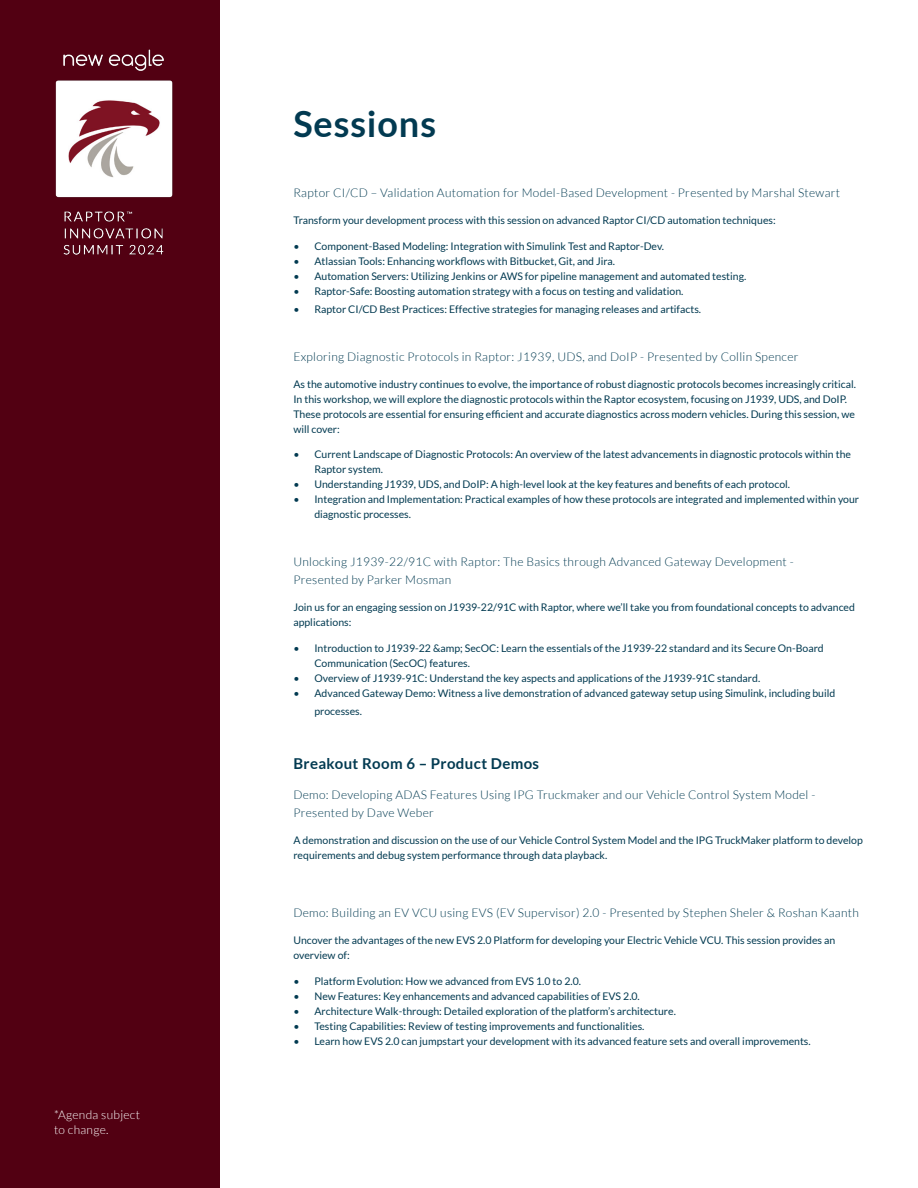
<style>
.page{position:relative;width:918px;height:1188px;background:#fff}
.page>*{position:absolute;margin:0;border:0;box-sizing:border-box;transform-origin:0 0}
.t1{font:700 36px "Lato";letter-spacing:.025em;color:#023a51}
.t2{font:700 15px "Lato";letter-spacing:.025em;color:#023a51}
.t3{font:300 12px/18px "Lato";letter-spacing:.025em;color:#023a51}
.t4{font:300 12px/15px "Lato";letter-spacing:.025em;color:#fff}
.t5{font:10.5px/15px "Lato";color:#023a51}
</style>
<div class="page">
<div style="left:0;top:0;width:220px;height:1188px;background:#520012"></div>
<img style="left:55px;top:49px;width:118px;height:206px">
<p class="t4" style="left:54px;top:1107px;width:87px">*Agenda subject to change.</p>
<h1 class="t1" style="left:293px;top:103px;width:144px">Sessions</h1>
<p class="t3" style="left:293px;top:184px;width:548px">Raptor CI/CD – Validation Automation for Model-Based Development - Presented by Marshal Stewart</p>
<p class="t5" style="left:293px;top:213px;width:484px">Transform your development process with this session on advanced Raptor CI/CD automation techniques:</p>
<p class="t5" style="left:293px;top:238px;width:372px">• Component-Based Modeling: Integration with Simulink Test and Raptor-Dev.</p>
<p class="t5" style="left:293px;top:253px;width:323px">• Atlassian Tools: Enhancing workflows with Bitbucket, Git, and Jira.</p>
<p class="t5" style="left:293px;top:268px;width:454px">• Automation Servers: Utilizing Jenkins or AWS for pipeline management and automated testing.</p>
<p class="t5" style="left:293px;top:283px;width:392px">• Raptor-Safe: Boosting automation strategy with a focus on testing and validation.</p>
<p class="t5" style="left:293px;top:301px;width:409px">• Raptor CI/CD Best Practices: Effective strategies for managing releases and artifacts.</p>
<p class="t3" style="left:293px;top:347px;width:507px">Exploring Diagnostic Protocols in Raptor: J1939, UDS, and DoIP - Presented by Collin Spencer</p>
<p class="t5" style="left:293px;top:376px;width:564px">As the automotive industry continues to evolve, the importance of robust diagnostic protocols becomes increasingly critical.<br>In this workshop, we will explore the diagnostic protocols within the Raptor ecosystem, focusing on J1939, UDS, and DoIP.<br>These protocols are essential for ensuring efficient and accurate diagnostics across modern vehicles. During this session, we will cover:</p>
<p class="t5" style="left:314px;top:447px;width:538px;text-indent:-21px">• Current Landscape of Diagnostic Protocols: An overview of the latest advancements in diagnostic protocols within the<br>Raptor system.</p>
<p class="t5" style="left:293px;top:477px;width:498px">• Understanding J1939, UDS, and DoIP: A high-level look at the key features and benefits of each protocol.</p>
<p class="t5" style="left:314px;top:492px;width:546px;text-indent:-21px">• Integration and Implementation: Practical examples of how these protocols are integrated and implemented within your diagnostic processes.</p>
<p class="t3" style="left:293px;top:553px;width:502px">Unlocking J1939-22/91C with Raptor: The Basics through Advanced Gateway Development -<br>Presented by Parker Mosman</p>
<p class="t5" style="left:293px;top:600px;width:563px">Join us for an engaging session on J1939-22/91C with Raptor, where we’ll take you from foundational concepts to advanced applications:</p>
<p class="t5" style="left:314px;top:640px;width:511px;text-indent:-21px">• Introduction to J1939-22 &amp;amp; SecOC: Learn the essentials of the J1939-22 standard and its Secure On-Board<br>Communication (SecOC) features.</p>
<p class="t5" style="left:293px;top:670px;width:468px">• Overview of J1939-91C: Understand the key aspects and applications of the J1939-91C standard.</p>
<p class="t5" style="left:314px;top:684px;width:522px;line-height:18px;text-indent:-21px">• Advanced Gateway Demo: Witness a live demonstration of advanced gateway setup using Simulink, including build processes.</p>
<h2 class="t2" style="left:293px;top:755px;width:247px">Breakout Room 6 – Product Demos</h2>
<p class="t3" style="left:293px;top:785px;width:523px">Demo: Developing ADAS Features Using IPG Truckmaker and our Vehicle Control System Model -<br>Presented by Dave Weber</p>
<p class="t5" style="left:293px;top:832px;width:571px">A demonstration and discussion on the use of our Vehicle Control System Model and the IPG TruckMaker platform to develop requirements and debug system performance through data playback.</p>
<p class="t3" style="left:293px;top:904px;width:567px">Demo: Building an EV VCU using EVS (EV Supervisor) 2.0 - Presented by Stephen Sheler &amp; Roshan Kaanth</p>
<p class="t5" style="left:293px;top:933px;width:543px">Uncover the advantages of the new EVS 2.0 Platform for developing your Electric Vehicle VCU. This session provides an overview of:</p>
<p class="t5" style="left:293px;top:973px;width:289px">• Platform Evolution: How we advanced from EVS 1.0 to 2.0.</p>
<p class="t5" style="left:293px;top:988px;width:348px">• New Features: Key enhancements and advanced capabilities of EVS 2.0.</p>
<p class="t5" style="left:293px;top:1003px;width:384px">• Architecture Walk-through: Detailed exploration of the platform’s architecture.</p>
<p class="t5" style="left:293px;top:1018px;width:353px">• Testing Capabilities: Review of testing improvements and functionalities.</p>
<p class="t5" style="left:293px;top:1033px;width:519px">• Learn how EVS 2.0 can jumpstart your development with its advanced feature sets and overall improvements.</p>
</div>
